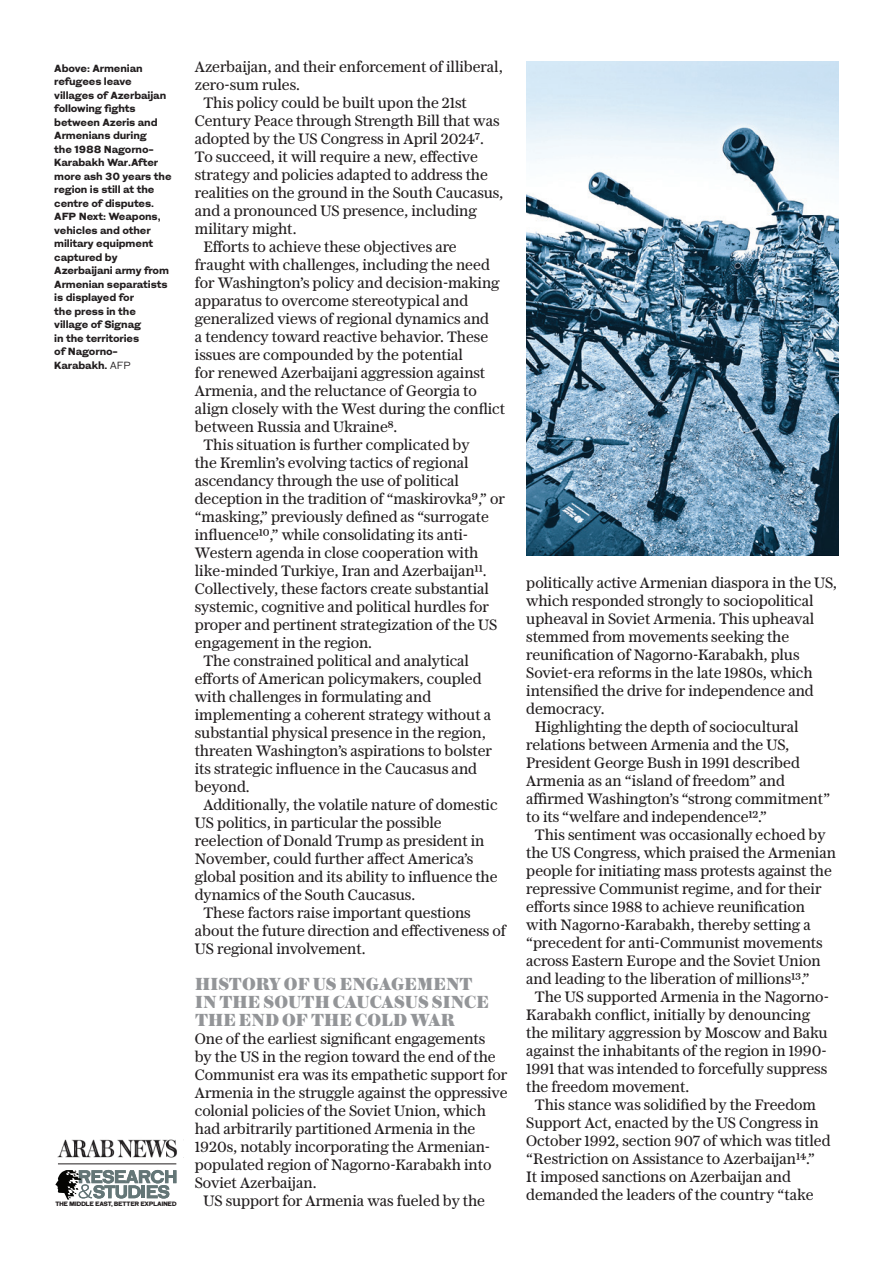
<style>
.page{position:relative;width:893px;height:1263px;background:#fff}
.page>*{position:absolute;margin:0;border:0;box-sizing:border-box;transform-origin:0 0}
.t1{font:900 18px/18px "Austin News Deck";letter-spacing:.005em;color:#939598}
.t2{font:15px "Austin News Text";letter-spacing:-.005em;color:#231f20}
.t3{font:800 10.5px/13.5px "Isento";letter-spacing:-.01em;color:#231f20}
.t4{font:800 6.45px "Isento";letter-spacing:-.06em;color:#231f20}
.s1{font-weight:400}
</style>
<div class="page">
<svg style="left:55px;top:1170px;width:121px;height:29px"></svg>
<img style="left:57px;top:1139px;width:120px;height:19px">
<hr style="left:58px;top:1163px;width:118px;height:1px;background:#231f20">
<img style="left:526px;top:61px;width:313px;height:494px">
<p class="t3" style="left:54px;top:61px;width:119px">Above: Armenian refugees leave villages of Azerbaijan following fights between Azeris and<br>Armenians during<br>the 1988 Nagorno-<br>Karabakh War.After more ash 30 years the region is still at the centre of disputes.<br>AFP Next: Weapons, vehicles and other military equipment captured by<br>Azerbaijani army from<br>Armenian separatists is displayed for<br>the press in the village of Signag<br>in the territories<br>of Nagorno-<br>Karabakh. <span class="s1">AFP</span></p>
<p class="t4" style="left:55px;top:1200px;width:123px">THE MIDDLE EAST, BETTER EXPLAINED</p>
<p class="t2" style="left:195px;top:56px;width:309px">Azerbaijan, and their enforcement of illiberal,</p>
<p class="t2" style="left:195px;top:74px;width:107px">zero-sum rules.</p>
<p class="t2" style="left:203px;top:92px;width:265px">This policy could be built upon the 21st</p>
<p class="t2" style="left:195px;top:110px;width:306px">Century Peace through Strength Bill that was</p>
<p class="t2" style="left:195px;top:128px;width:291px">adopted by the US Congress in April 20247.</p>
<p class="t2" style="left:195px;top:146px;width:284px">To succeed, it will require a new, effective</p>
<p class="t2" style="left:195px;top:164px;width:295px">strategy and policies adapted to address the</p>
<p class="t2" style="left:195px;top:182px;width:310px">realities on the ground in the South Caucasus,</p>
<p class="t2" style="left:195px;top:200px;width:283px">and a pronounced US presence, including</p>
<p class="t2" style="left:195px;top:218px;width:103px">military might.</p>
<p class="t2" style="left:203px;top:236px;width:255px">Efforts to achieve these objectives are</p>
<p class="t2" style="left:195px;top:254px;width:297px">fraught with challenges, including the need</p>
<p class="t2" style="left:195px;top:272px;width:306px">for Washington’s policy and decision-making</p>
<p class="t2" style="left:195px;top:290px;width:275px">apparatus to overcome stereotypical and</p>
<p class="t2" style="left:195px;top:308px;width:296px">generalized views of regional dynamics and</p>
<p class="t2" style="left:195px;top:326px;width:295px">a tendency toward reactive behavior. These</p>
<p class="t2" style="left:195px;top:344px;width:270px">issues are compounded by the potential</p>
<p class="t2" style="left:195px;top:362px;width:292px">for renewed Azerbaijani aggression against</p>
<p class="t2" style="left:195px;top:380px;width:284px">Armenia, and the reluctance of Georgia to</p>
<p class="t2" style="left:195px;top:398px;width:312px">align closely with the West during the conflict</p>
<p class="t2" style="left:195px;top:416px;width:204px">between Russia and Ukraine8.</p>
<p class="t2" style="left:203px;top:434px;width:268px">This situation is further complicated by</p>
<p class="t2" style="left:195px;top:452px;width:275px">the Kremlin’s evolving tactics of regional</p>
<p class="t2" style="left:195px;top:470px;width:266px">ascendancy through the use of political</p>
<p class="t2" style="left:195px;top:488px;width:312px">deception in the tradition of “maskirovka9,” or</p>
<p class="t2" style="left:195px;top:506px;width:295px">“masking,” previously defined as “surrogate</p>
<p class="t2" style="left:195px;top:524px;width:275px">influence10,” while consolidating its anti-</p>
<p class="t2" style="left:195px;top:542px;width:285px">Western agenda in close cooperation with</p>
<p class="t2" style="left:195px;top:560px;width:293px">like-minded Turkiye, Iran and Azerbaijan11.</p>
<p class="t2" style="left:195px;top:578px;width:296px">Collectively, these factors create substantial</p>
<p class="t2" style="left:195px;top:596px;width:296px">systemic, cognitive and political hurdles for</p>
<p class="t2" style="left:195px;top:614px;width:304px">proper and pertinent strategization of the US</p>
<p class="t2" style="left:195px;top:632px;width:179px">engagement in the region.</p>
<p class="t2" style="left:203px;top:650px;width:267px">The constrained political and analytical</p>
<p class="t2" style="left:195px;top:668px;width:288px">efforts of American policymakers, coupled</p>
<p class="t2" style="left:195px;top:686px;width:238px">with challenges in formulating and</p>
<p class="t2" style="left:195px;top:704px;width:298px">implementing a coherent strategy without a</p>
<p class="t2" style="left:195px;top:722px;width:292px">substantial physical presence in the region,</p>
<p class="t2" style="left:195px;top:740px;width:299px">threaten Washington’s aspirations to bolster</p>
<p class="t2" style="left:195px;top:758px;width:284px">its strategic influence in the Caucasus and</p>
<p class="t2" style="left:195px;top:776px;width:56px">beyond.</p>
<p class="t2" style="left:203px;top:794px;width:296px">Additionally, the volatile nature of domestic</p>
<p class="t2" style="left:195px;top:812px;width:248px">US politics, in particular the possible</p>
<p class="t2" style="left:195px;top:830px;width:291px">reelection of Donald Trump as president in</p>
<p class="t2" style="left:195px;top:848px;width:280px">November, could further affect America’s</p>
<p class="t2" style="left:195px;top:866px;width:304px">global position and its ability to influence the</p>
<p class="t2" style="left:195px;top:884px;width:222px">dynamics of the South Caucasus.</p>
<p class="t2" style="left:203px;top:902px;width:269px">These factors raise important questions</p>
<p class="t2" style="left:195px;top:920px;width:312px">about the future direction and effectiveness of</p>
<p class="t2" style="left:195px;top:938px;width:172px">US regional involvement.</p>
<p class="t1" style="left:195px;top:974px;width:295px">HISTORY OF US ENGAGEMENT<br>IN THE SOUTH CAUCASUS SINCE<br>THE END OF THE COLD WAR</p>
<p class="t2" style="left:195px;top:1028px;width:292px">One of the earliest significant engagements</p>
<p class="t2" style="left:195px;top:1046px;width:302px">by the US in the region toward the end of the</p>
<p class="t2" style="left:195px;top:1064px;width:314px">Communist era was its empathetic support for</p>
<p class="t2" style="left:195px;top:1082px;width:314px">Armenia in the struggle against the oppressive</p>
<p class="t2" style="left:195px;top:1100px;width:293px">colonial policies of the Soviet Union, which</p>
<p class="t2" style="left:195px;top:1118px;width:282px">had arbitrarily partitioned Armenia in the</p>
<p class="t2" style="left:195px;top:1136px;width:297px">1920s, notably incorporating the Armenian-</p>
<p class="t2" style="left:195px;top:1154px;width:298px">populated region of Nagorno-Karabakh into</p>
<p class="t2" style="left:195px;top:1172px;width:123px">Soviet Azerbaijan.</p>
<p class="t2" style="left:203px;top:1190px;width:283px">US support for Armenia was fueled by the</p>
<p class="t2" style="left:526px;top:572px;width:312px">politically active Armenian diaspora in the US,</p>
<p class="t2" style="left:526px;top:590px;width:289px">which responded strongly to sociopolitical</p>
<p class="t2" style="left:526px;top:608px;width:290px">upheaval in Soviet Armenia. This upheaval</p>
<p class="t2" style="left:526px;top:626px;width:264px">stemmed from movements seeking the</p>
<p class="t2" style="left:526px;top:644px;width:275px">reunification of Nagorno-Karabakh, plus</p>
<p class="t2" style="left:526px;top:662px;width:288px">Soviet-era reforms in the late 1980s, which</p>
<p class="t2" style="left:526px;top:680px;width:289px">intensified the drive for independence and</p>
<p class="t2" style="left:526px;top:698px;width:80px">democracy.</p>
<p class="t2" style="left:535px;top:716px;width:265px">Highlighting the depth of sociocultural</p>
<p class="t2" style="left:526px;top:734px;width:264px">relations between Armenia and the US,</p>
<p class="t2" style="left:526px;top:752px;width:275px">President George Bush in 1991 described</p>
<p class="t2" style="left:526px;top:770px;width:260px">Armenia as an “island of freedom” and</p>
<p class="t2" style="left:526px;top:788px;width:305px">affirmed Washington’s “strong commitment”</p>
<p class="t2" style="left:526px;top:806px;width:242px">to its “welfare and independence12.”</p>
<p class="t2" style="left:535px;top:824px;width:292px">This sentiment was occasionally echoed by</p>
<p class="t2" style="left:526px;top:842px;width:311px">the US Congress, which praised the Armenian</p>
<p class="t2" style="left:526px;top:860px;width:307px">people for initiating mass protests against the</p>
<p class="t2" style="left:526px;top:878px;width:297px">repressive Communist regime, and for their</p>
<p class="t2" style="left:526px;top:896px;width:280px">efforts since 1988 to achieve reunification</p>
<p class="t2" style="left:526px;top:914px;width:286px">with Nagorno-Karabakh, thereby setting a</p>
<p class="t2" style="left:526px;top:932px;width:298px">“precedent for anti-Communist movements</p>
<p class="t2" style="left:526px;top:950px;width:296px">across Eastern Europe and the Soviet Union</p>
<p class="t2" style="left:526px;top:968px;width:285px">and leading to the liberation of millions13.”</p>
<p class="t2" style="left:535px;top:986px;width:296px">The US supported Armenia in the Nagorno-</p>
<p class="t2" style="left:526px;top:1004px;width:285px">Karabakh conflict, initially by denouncing</p>
<p class="t2" style="left:526px;top:1022px;width:303px">the military aggression by Moscow and Baku</p>
<p class="t2" style="left:526px;top:1040px;width:302px">against the inhabitants of the region in 1990-</p>
<p class="t2" style="left:526px;top:1058px;width:302px">1991 that was intended to forcefully suppress</p>
<p class="t2" style="left:526px;top:1076px;width:165px">the freedom movement.</p>
<p class="t2" style="left:535px;top:1094px;width:283px">This stance was solidified by the Freedom</p>
<p class="t2" style="left:526px;top:1112px;width:294px">Support Act, enacted by the US Congress in</p>
<p class="t2" style="left:526px;top:1130px;width:306px">October 1992, section 907 of which was titled</p>
<p class="t2" style="left:526px;top:1148px;width:290px">“Restriction on Assistance to Azerbaijan14.”</p>
<p class="t2" style="left:526px;top:1166px;width:266px">It imposed sanctions on Azerbaijan and</p>
<p class="t2" style="left:526px;top:1184px;width:289px">demanded the leaders of the country “take</p>
</div>
